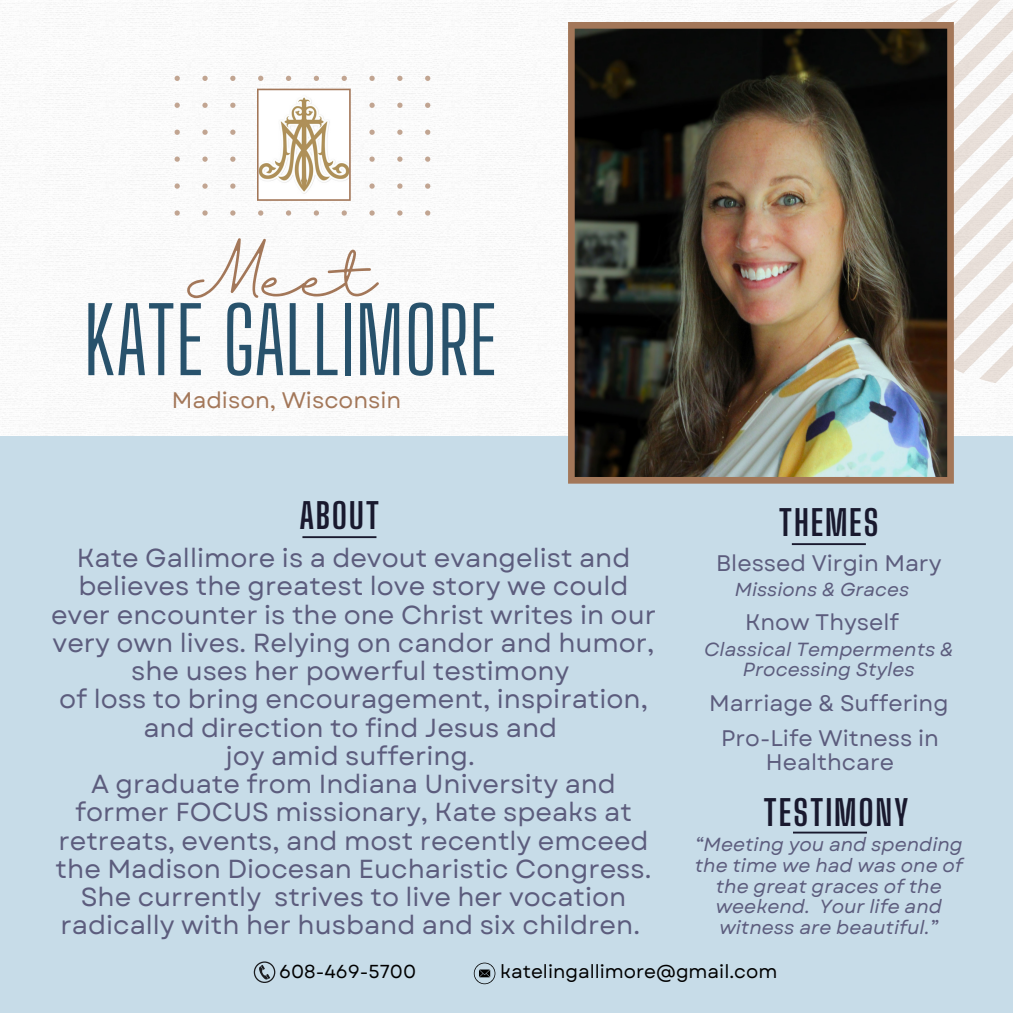
<style>
.page{position:relative;width:1013px;height:1013px;background:#fff}
.page>*{position:absolute;margin:0;border:0;box-sizing:border-box;transform-origin:0 0}
.t1{font:90px "Big Shoulders Display";color:#28526c}
.t2{font:50.62px "Halimun";color:#a37759}
.t3{font:700 35px "Big Shoulders Display";letter-spacing:.05em;color:#19192e}
.t4{font:26.12px/28.2px "Garet";color:#5c5c7d;text-align:center}
.t5{font:22.5px/24.4px "Garet";color:#5c5c7d;text-align:center}
.t6{font:22.5px "Garet";color:#a37759}
.t7{font:italic 19px/20.6px "Garet";color:#5c5c7d;text-align:center}
.t8{font:18.75px "Garet";color:#000}
.t9{font:italic 18.75px "Garet";color:#5c5c7d}
</style>
<div class="page">
<img style="left:0;top:0;width:1012px;height:436px">
<div style="left:0;top:436px;width:1012px;height:576px;background:#c7dce8"></div>
<svg style="left:836px;top:0;width:176px;height:383px"></svg>
<svg style="left:953px;top:271px;width:59px;height:27px;fill:#eae1da"></svg>
<svg style="left:849px;top:0;width:163px;height:271px;fill:#f5f5f5"></svg>
<hr style="left:302px;top:536px;width:74px;height:2px;background:#19192e">
<hr style="left:791px;top:543px;width:74px;height:2px;background:#19192e">
<hr style="left:793px;top:831px;width:74px;height:2px;background:#19192e">
<img style="left:568px;top:22px;width:385px;height:461px">
<svg style="left:174px;top:76px;width:256px;height:140px"></svg>
<svg style="left:254px;top:961px;width:21px;height:22px"></svg>
<svg style="left:474px;top:962px;width:21px;height:22px"></svg>
<p class="t2" style="left:185px;top:249px;width:193px">Meet</p>
<p class="t1" style="left:84px;top:286px;width:415px">KATE GALLIMORE</p>
<p class="t6" style="left:172px;top:383px;width:231px">Madison, Wisconsin</p>
<p class="t3" style="left:299px;top:494px;width:81px">ABOUT</p>
<p class="t4" style="left:51px;top:544px;width:606px">Kate Gallimore is a devout evangelist and believes the greatest love story we could ever encounter is the one Christ writes in our very own lives. Relying on candor and humor, she uses her powerful testimony</p>
<p class="t4" style="left:59px;top:685px;width:590px">of loss to bring encouragement, inspiration, and direction to find Jesus and</p>
<p class="t4" style="left:226px;top:741px;width:251px">joy amid suffering.</p>
<p class="t4" style="left:56px;top:770px;width:597px">A graduate from Indiana University and former FOCUS missionary, Kate speaks at retreats, events, and most recently emceed the Madison Diocesan Eucharistic Congress.<br>She currently strives to live her vocation radically with her husband and six children.</p>
<p class="t3" style="left:778px;top:501px;width:102px">THEMES</p>
<p class="t5" style="left:716px;top:551px;width:227px">Blessed Virgin Mary</p>
<p class="t9" style="left:734px;top:576px;width:176px">Missions &amp; Graces</p>
<p class="t5" style="left:745px;top:610px;width:155px">Know Thyself</p>
<p class="t7" style="left:704px;top:639px;width:251px">Classical Temperments &amp;<br>Processing Styles</p>
<p class="t5" style="left:709px;top:690px;width:241px">Marriage &amp; Suffering</p>
<p class="t5" style="left:721px;top:725px;width:219px">Pro-Life Witness in<br>Healthcare</p>
<p class="t3" style="left:763px;top:791px;width:146px">TESTIMONY</p>
<p class="t7" style="left:694px;top:834px;width:270px">“Meeting you and spending the time we had was one of the great graces of the weekend. Your life and witness are beautiful.”</p>
<p class="t8" style="left:279px;top:957px;width:138px">608-469-5700</p>
<p class="t8" style="left:500px;top:957px;width:279px">katelingallimore@gmail.com</p>
</div>
